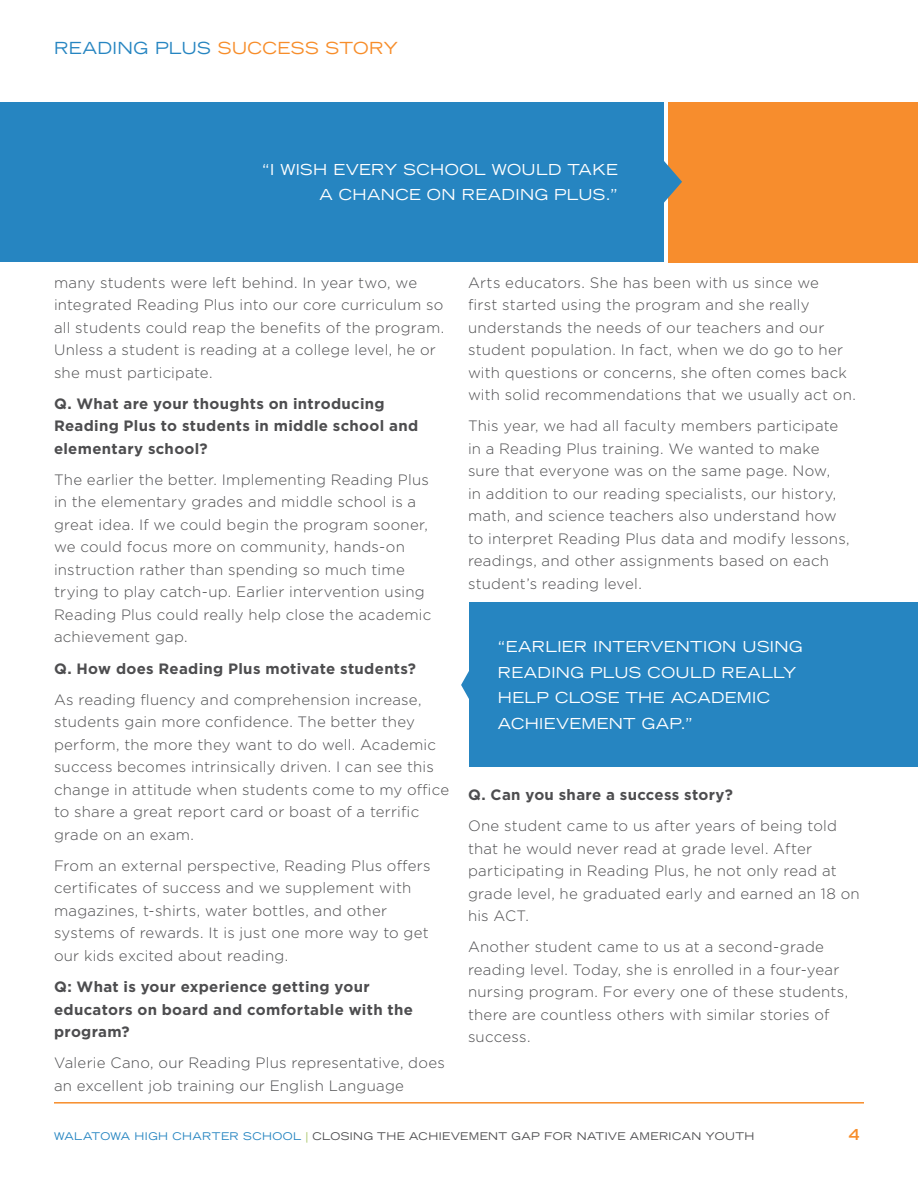
<style>
.page{position:relative;width:918px;height:1188px;background:#fff}
.page>*{position:absolute;margin:0;border:0;box-sizing:border-box;transform-origin:0 0}
.t1{font:expanded 16.5px "Trade Gothic LH";letter-spacing:.02em;color:#f78d2a}
.t2{font:300 15px/22.5px "Gotham";letter-spacing:.015em;color:#4d4d4f}
.t3{font:700 15px/22.5px "Gotham";letter-spacing:.02em;color:#4d4d4f}
.t4{font:expanded 15px/25.5px "Trade Gothic LH";letter-spacing:.025em;color:#fff}
.t5{font:700 expanded 15px "Trade Gothic LH";color:#f78d2a}
.t6{font:expanded 10.5px "Trade Gothic LH";letter-spacing:.04em;color:#4d4d4f}
.s1{color:#2685c1}
.s2{color:#94b743}
</style>
<div class="page">
<hr style="left:54px;top:1102px;width:810px;height:2px;background:#f78d2a">
<svg style="left:461px;top:670px;width:9px;height:30px"></svg>
<div style="left:470px;top:602px;width:448px;height:165px;background:#2685c1"></div>
<div style="left:669px;top:102px;width:249px;height:160px;background:#f78d2d"></div>
<div style="left:0;top:102px;width:663px;height:160px;background:#2685c1"></div>
<svg style="left:663px;top:160px;width:19px;height:43px"></svg>
<p class="t1" style="left:54px;top:37px;width:346px"><span class="s1">READING PLUS</span> SUCCESS STORY</p>
<p class="t4" style="left:262px;top:156px;width:357px;text-align:right">“I WISH EVERY SCHOOL WOULD TAKE<br>A CHANCE ON READING PLUS.”</p>
<p class="t2" style="left:54px;top:271px;width:392px">many students were left behind. In year two, we integrated Reading Plus into our core curriculum so all students could reap the benefits of the program.<br>Unless a student is reading at a college level, he or she must participate.</p>
<p class="t3" style="left:54px;top:392px;width:366px">Q. What are your thoughts on introducing<br>Reading Plus to students in middle school and elementary school?</p>
<p class="t2" style="left:54px;top:468px;width:379px">The earlier the better. Implementing Reading Plus in the elementary grades and middle school is a great idea. If we could begin the program sooner, we could focus more on community, hands-on instruction rather than spending so much time trying to play catch-up. Earlier intervention using Reading Plus could really help close the academic achievement gap.</p>
<p class="t3" style="left:54px;top:657px;width:364px">Q. How does Reading Plus motivate students?</p>
<p class="t2" style="left:54px;top:688px;width:397px">As reading fluency and comprehension increase, students gain more confidence. The better they perform, the more they want to do well. Academic success becomes intrinsically driven. I can see this change in attitude when students come to my office to share a great report card or boast of a terrific grade on an exam.</p>
<p class="t2" style="left:54px;top:854px;width:378px">From an external perspective, Reading Plus offers certificates of success and we supplement with magazines, t-shirts, water bottles, and other systems of rewards. It is just one more way to get our kids excited about reading.</p>
<p class="t3" style="left:54px;top:975px;width:361px">Q: What is your experience getting your educators on board and comfortable with the program?</p>
<p class="t2" style="left:54px;top:1051px;width:392px">Valerie Cano, our Reading Plus representative, does an excellent job training our English Language</p>
<p class="t2" style="left:468px;top:271px;width:389px">Arts educators. She has been with us since we<br>first started using the program and she really understands the needs of our teachers and our student population. In fact, when we do go to her with questions or concerns, she often comes back with solid recommendations that we usually act on.</p>
<p class="t2" style="left:468px;top:414px;width:383px">This year, we had all faculty members participate in a Reading Plus training. We wanted to make sure that everyone was on the same page. Now,<br>in addition to our reading specialists, our history, math, and science teachers also understand how to interpret Reading Plus data and modify lessons, readings, and other assignments based on each student’s reading level.</p>
<p class="t4" style="left:498px;top:634px;width:306px">“EARLIER INTERVENTION USING<br>READING PLUS COULD REALLY<br>HELP CLOSE THE ACADEMIC<br>ACHIEVEMENT GAP.”</p>
<p class="t3" style="left:468px;top:783px;width:267px">Q. Can you share a success story?</p>
<p class="t2" style="left:468px;top:814px;width:393px">One student came to us after years of being told that he would never read at grade level. After participating in Reading Plus, he not only read at grade level, he graduated early and earned an 18 on his ACT.</p>
<p class="t2" style="left:468px;top:935px;width:382px">Another student came to us at a second-grade reading level. Today, she is enrolled in a four-year nursing program. For every one of these students, there are countless others with similar stories of success.</p>
<p class="t6" style="left:54px;top:1129px;width:702px"><span class="s1">WALATOWA HIGH CHARTER SCHOOL</span> <span class="s2">|</span> CLOSING THE ACHIEVEMENT GAP FOR NATIVE AMERICAN YOUTH</p>
<p class="t5" style="left:849px;top:1125px;width:12px">4</p>
</div>
